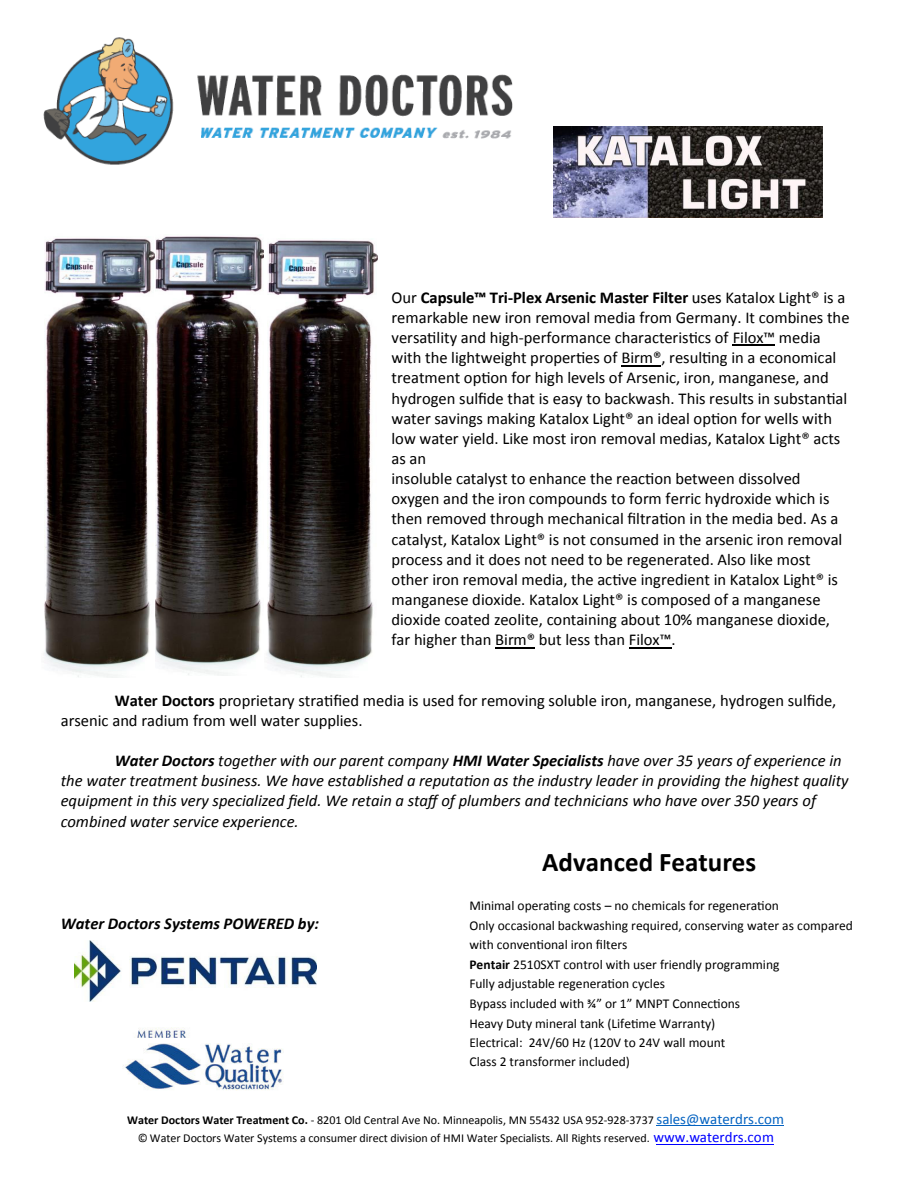
<style>
.page{position:relative;width:918px;height:1188px;background:#fff}
.page>*{position:absolute;margin:0;border:0;box-sizing:border-box;transform-origin:0 0}
.t1{font:700 27px "Calibri";color:#000}
.t2{font:16.5px/20.1px "Calibri";color:#000}
.t3{font:italic 16.5px/20.1px "Calibri";color:#000}
.t4{font:italic 700 16.5px "Calibri";color:#000}
.t5{font:13.5px/19.5px "Calibri";color:#000}
.t6{font:12px/18.1px "Calibri";letter-spacing:-.005em;color:#000;text-align:center}
.s1{font-weight:700}
.s2{font-size:15px;color:#0563c1}
.s3{font-size:15px;color:#00f}
</style>
<div class="page">
<img style="left:43px;top:37px;width:470px;height:128px">
<img style="left:421px;top:291px;width:300px;height:15px">
<hr style="left:733px;top:345px;width:42px;height:1px;background:#000">
<hr style="left:621px;top:365px;width:40px;height:1px;background:#000">
<hr style="left:495px;top:647px;width:40px;height:1px;background:#000">
<hr style="left:629px;top:647px;width:43px;height:1px;background:#000">
<hr style="left:657px;top:1126px;width:127px;height:1px;background:#0563c1">
<hr style="left:657px;top:1144px;width:117px;height:1px;background:#00f">
<img style="left:554px;top:127px;width:268px;height:91px">
<img style="left:155px;top:236px;width:109px;height:440px">
<img style="left:75px;top:940px;width:241px;height:62px">
<img style="left:267px;top:240px;width:111px;height:438px">
<img style="left:44px;top:238px;width:111px;height:440px">
<img style="left:123px;top:1027px;width:160px;height:64px">
<p class="t2" style="left:391px;top:287px;width:460px">Our <span class="s1">Capsule™ Tri-Plex Arsenic Master Filter</span> uses Katalox Light® is a remarkable new iron removal media from Germany. It combines the versatility and high-performance characteristics of Filox™ media with the lightweight properties of Birm®, resulting in a economical treatment option for high levels of Arsenic, iron, manganese, and hydrogen sulfide that is easy to backwash. This results in substantial water savings making Katalox Light® an ideal option for wells with low water yield. Like most iron removal medias, Katalox Light® acts as an<br>insoluble catalyst to enhance the reaction between dissolved oxygen and the iron compounds to form ferric hydroxide which is then removed through mechanical filtration in the media bed. As a catalyst, Katalox Light® is not consumed in the arsenic iron removal process and it does not need to be regenerated. Also like most other iron removal media, the active ingredient in Katalox Light® is manganese dioxide. Katalox Light® is composed of a manganese dioxide coated zeolite, containing about 10% manganese dioxide, far higher than Birm® but less than Filox™.</p>
<p class="t2" style="left:61px;top:690px;width:777px;text-indent:54px"><span class="s1">Water Doctors</span> proprietary stratified media is used for removing soluble iron, manganese, hydrogen sulfide, arsenic and radium from well water supplies.</p>
<p class="t3" style="left:61px;top:750px;width:790px;text-indent:54px"><span class="s1">Water Doctors</span> together with our parent company <span class="s1">HMI Water Specialists</span> have over 35 years of experience in the water treatment business. We have established a reputation as the industry leader in providing the highest quality equipment in this very specialized field. We retain a staff of plumbers and technicians who have over 350 years of combined water service experience.</p>
<p class="t4" style="left:61px;top:912px;width:260px">Water Doctors Systems POWERED by:</p>
<h1 class="t1" style="left:542px;top:843px;width:216px">Advanced Features</h1>
<p class="t5" style="left:469px;top:896px;width:385px">Minimal operating costs – no chemicals for regeneration<br>Only occasional backwashing required, conserving water as compared with conventional iron filters<br><span class="s1">Pentair</span> 2510SXT control with user friendly programming<br>Fully adjustable regeneration cycles<br>Bypass included with ¾” or 1” MNPT Connections<br>Heavy Duty mineral tank (Lifetime Warranty)<br>Electrical: 24V/60 Hz (120V to 24V wall mount<br>Class 2 transformer included)</p>
<p class="t6" style="left:127px;top:1110px;width:658px"><span class="s1">Water Doctors Water Treatment Co.</span> - 8201 Old Central Ave No. Minneapolis, MN 55432 USA 952-928-3737 <span class="s2">sales@waterdrs.com </span>© Water Doctors Water Systems a consumer direct division of HMI Water Specialists. All Rights reserved. <span class="s3">www.waterdrs.com</span></p>
</div>
